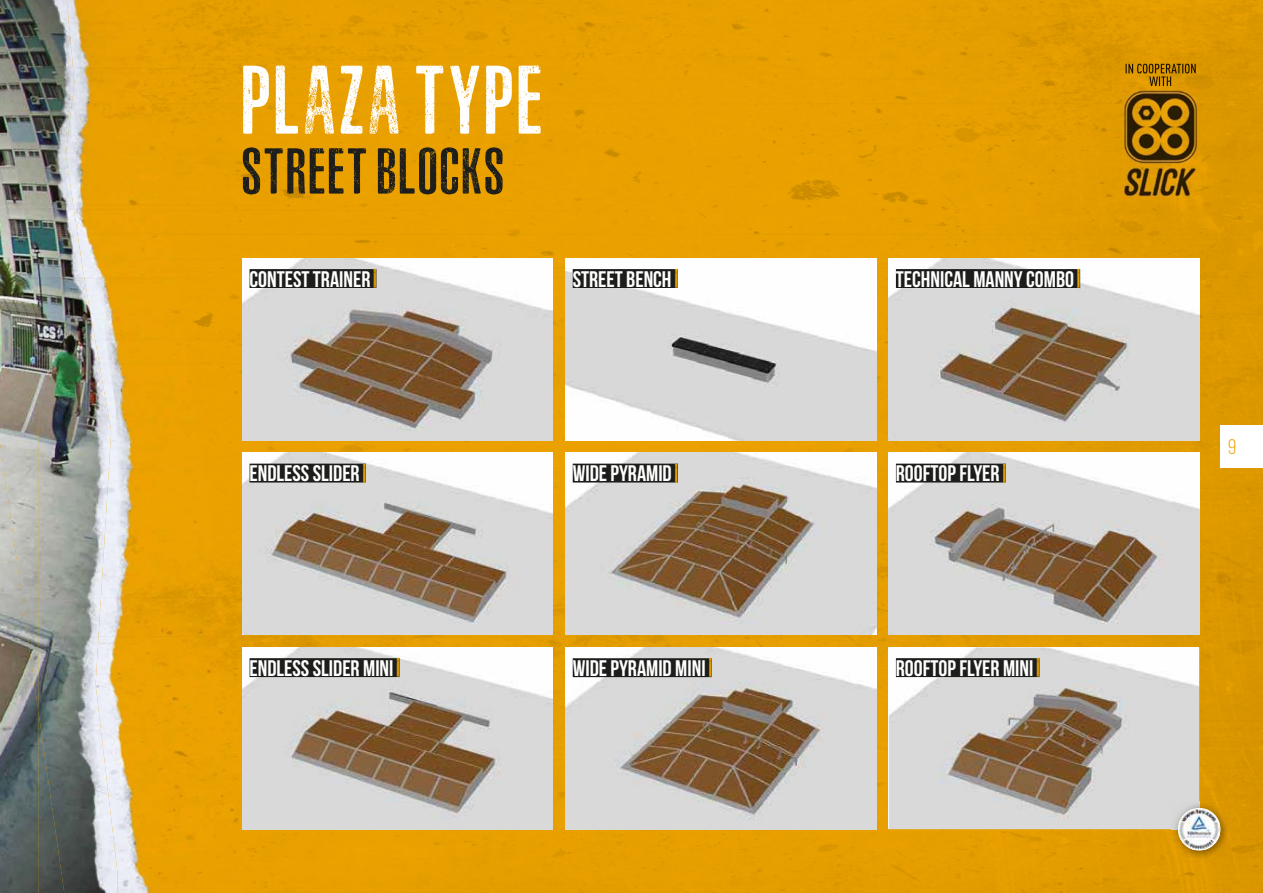
<style>
.page{position:relative;width:1263px;height:893px;background:#fff}
.page>*{position:absolute;margin:0;border:0;box-sizing:border-box;transform-origin:0 0}
.t1{font:90px "ASPHALTICSCRATCHROUNDEDPERSONAL";letter-spacing:.06em;color:#fff}
.t2{font:60px "ASPHALTICSCRATCHROUNDEDPERSONAL";letter-spacing:.06em;color:#1d1d1b}
.t3{font:700 22.5px "Bebas Neue";color:#fff}
.t4{font:21px "Bebas Neue";color:#eea400}
.t5{font:17.7px "ASPHALTICSCRATCHROUNDEDPERSONAL";color:#eea400;scale:1.43 1}
</style>
<div class="page">
<img style="left:158px;top:0;width:1105px;height:278px">
<div style="left:1159px;top:278px;width:104px;height:615px;background:#dc9700"></div>
<img style="left:211px;top:419px;width:948px;height:54px">
<img style="left:263px;top:615px;width:896px;height:55px">
<div style="left:263px;top:811px;width:896px;height:82px;background:#e69e00"></div>
<img style="left:876px;top:278px;width:13px;height:141px">
<img style="left:876px;top:473px;width:13px;height:142px">
<img style="left:876px;top:670px;width:12px;height:141px">
<img style="left:553px;top:278px;width:13px;height:141px">
<img style="left:553px;top:473px;width:13px;height:142px">
<img style="left:553px;top:670px;width:13px;height:141px">
<div style="left:211px;top:278px;width:31px;height:111px;background:#eaa100"></div>
<img style="left:211px;top:389px;width:31px;height:30px">
<div style="left:211px;top:473px;width:31px;height:52px;background:#eaa100"></div>
<img style="left:117px;top:525px;width:146px;height:368px">
<div style="left:117px;top:157px;width:94px;height:369px;background:#eaa200"></div>
<div style="left:117px;top:0;width:41px;height:158px;background:#e8a000"></div>
<img style="left:0;top:0;width:117px;height:893px">
<img style="left:889px;top:647px;width:310px;height:182px">
<img style="left:242px;top:647px;width:311px;height:182px">
<img style="left:566px;top:453px;width:310px;height:182px">
<img style="left:242px;top:258px;width:311px;height:182px">
<img style="left:566px;top:258px;width:310px;height:182px">
<img style="left:889px;top:453px;width:310px;height:182px">
<img style="left:242px;top:453px;width:311px;height:182px">
<img style="left:566px;top:647px;width:310px;height:182px">
<img style="left:889px;top:258px;width:310px;height:182px">
<div style="left:250px;top:464px;width:113px;height:18px;background:#1d1d1b"></div>
<hr style="left:363px;top:464px;width:3px;height:18px;background:#1d1d1b">
<div style="left:573px;top:658px;width:136px;height:19px;background:#1d1d1b"></div>
<hr style="left:709px;top:658px;width:3px;height:19px;background:#1d1d1b">
<div style="left:896px;top:269px;width:181px;height:19px;background:#1d1d1b"></div>
<hr style="left:1077px;top:269px;width:3px;height:19px;background:#1d1d1b">
<div style="left:896px;top:658px;width:141px;height:19px;background:#1d1d1b"></div>
<svg style="left:1037px;top:658px;width:2px;height:19px"></svg>
<div style="left:250px;top:658px;width:147px;height:19px;background:#1d1d1b"></div>
<svg style="left:397px;top:658px;width:2px;height:19px"></svg>
<div style="left:573px;top:464px;width:102px;height:18px;background:#1d1d1b"></div>
<hr style="left:675px;top:464px;width:3px;height:18px;background:#1d1d1b">
<div style="left:250px;top:269px;width:124px;height:19px;background:#1d1d1b"></div>
<svg style="left:374px;top:269px;width:2px;height:19px"></svg>
<div style="left:573px;top:269px;width:102px;height:19px;background:#1d1d1b"></div>
<hr style="left:675px;top:269px;width:3px;height:19px;background:#1d1d1b">
<div style="left:896px;top:464px;width:107px;height:18px;background:#1d1d1b"></div>
<hr style="left:1003px;top:464px;width:3px;height:18px;background:#1d1d1b">
<img style="left:1125px;top:64px;width:71px;height:9px">
<img style="left:1149px;top:76px;width:22px;height:10px">
<img style="left:1122px;top:88px;width:77px;height:110px">
<img style="left:1171px;top:801px;width:59px;height:59px">
<img style="left:1171px;top:801px;width:28px;height:28px">
<svg style="left:1178px;top:808px;width:42px;height:42px"></svg>
<img style="left:1179px;top:809px;width:41px;height:41px">
<img style="left:0;top:711px;width:38px;height:182px">
<img style="left:0;top:428px;width:38px;height:283px">
<div style="left:1220px;top:425px;width:43px;height:43px;background:#fff"></div>
<h1 class="t1" style="left:242px;top:44px;width:300px">PLAZA TYPE</h1>
<h2 class="t2" style="left:242px;top:134px;width:262px">STREET BLOCKS</h2>
<p class="t3" style="left:250px;top:267px;width:128px">CONTEST TRAINER <sup>|</sup></p>
<p class="t3" style="left:573px;top:267px;width:106px">STREET BENCH <sup>|</sup></p>
<p class="t3" style="left:896px;top:267px;width:186px">TECHNICAL MANNY COMBO <sup>|</sup></p>
<p class="t3" style="left:250px;top:461px;width:118px">ENDLESS SLIDER <sup>|</sup></p>
<p class="t3" style="left:573px;top:461px;width:107px">WIDE PYRAMID <sup>|</sup></p>
<p class="t3" style="left:896px;top:461px;width:111px">ROOFTOP FLYER <sup>|</sup></p>
<p class="t3" style="left:250px;top:656px;width:151px">ENDLESS SLIDER MINI <sup>|</sup></p>
<p class="t5" style="left:1037px;top:655px;width:3px">|</p>
<p class="t3" style="left:573px;top:656px;width:140px">WIDE PYRAMID MINI <sup>|</sup></p>
<p class="t3" style="left:896px;top:656px;width:139px">ROOFTOP FLYER MINI</p>
<p class="t4" style="left:1228px;top:435px;width:10px">9</p>
</div>
